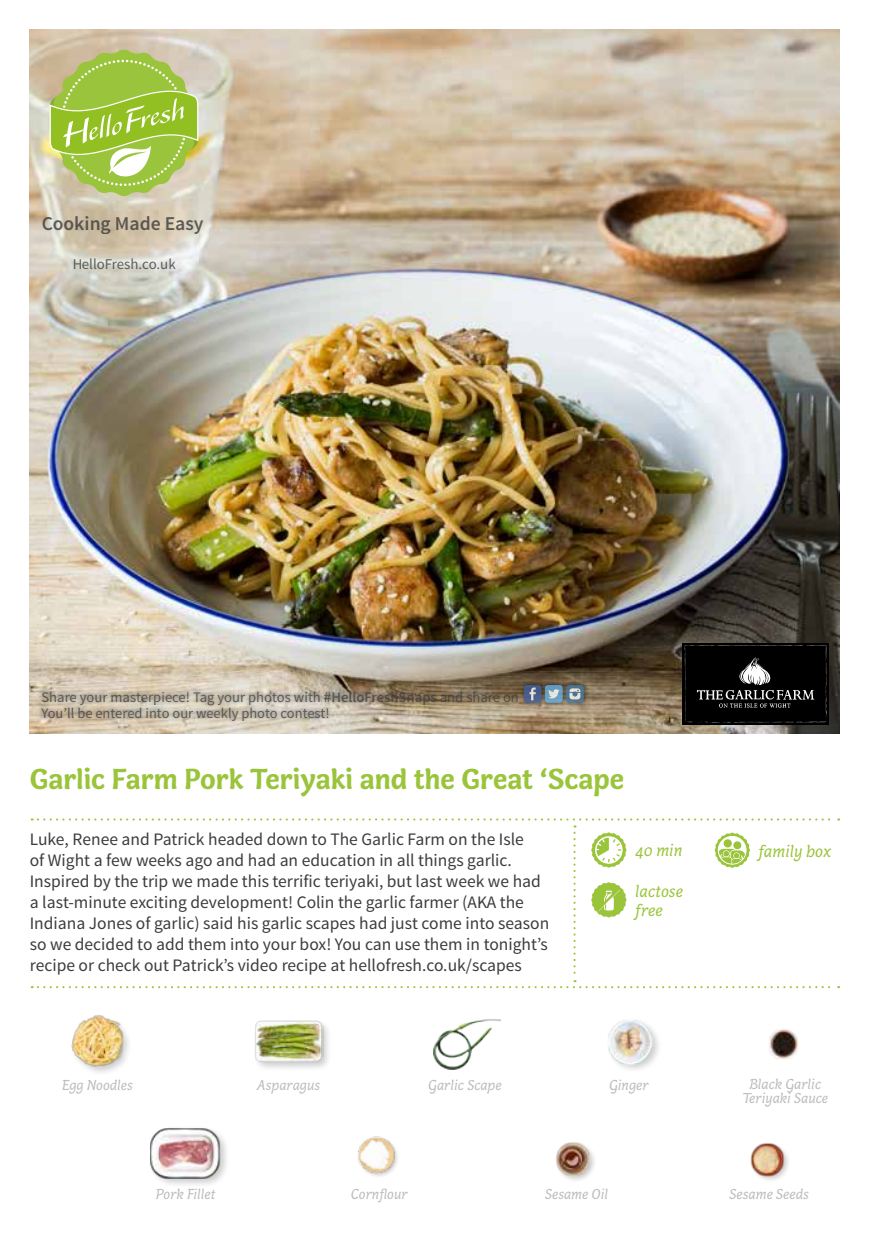
<style>
.page{position:relative;width:869px;height:1241px;background:#fff}
.page>*{position:absolute;margin:0;border:0;box-sizing:border-box;transform-origin:0 0}
.t1{font:700 29.75px "Capucine Basic";letter-spacing:-.005em;color:#9ac43a}
.t2{font:600 19.6px "Source Sans Pro";color:#3c3c3b}
.t3{font:17.5px/21px "Source Sans Pro";color:#3c3c3b}
.t4{font:italic 17.5px/18.6px "Capucine Basic";color:#9ac43a}
.t5{font:italic 14.88px/14.5px "Capucine Basic";color:#bcbcbc;text-align:center}
.t6{font:14.88px "Source Sans Pro";color:#3c3c3b}
.t7{font:14.53px/16.4px "Source Sans Pro";color:#3c3c3b}
.s1{font-weight:600}
</style>
<div class="page">
<img style="left:30px;top:30px;width:808px;height:703px">
<div style="left:37px;top:679px;width:552px;height:47px;background:#000;opacity:.75"></div>
<svg style="left:523px;top:685px;width:18px;height:17px"></svg>
<svg style="left:529px;top:687px;width:6px;height:13px"></svg>
<svg style="left:566px;top:685px;width:17px;height:17px"></svg>
<svg style="left:569px;top:688px;width:11px;height:11px"></svg>
<div style="left:544px;top:685px;width:18px;height:17px;background:#679fc3;border-radius:3px"></div>
<svg style="left:548px;top:689px;width:11px;height:9px"></svg>
<svg style="left:50px;top:50px;width:148px;height:146px;background:#b0c964"></svg>
<div style="left:254px;top:1019px;width:78px;height:53px;background:#000;opacity:.2"></div>
<img style="left:254px;top:1019px;width:69px;height:53px">
<div style="left:148px;top:1124px;width:81px;height:64px;background:#000;opacity:.2"></div>
<img style="left:150px;top:1124px;width:70px;height:63px">
<img style="left:608px;top:1020px;width:51px;height:50px">
<img style="left:555px;top:1142px;width:39px;height:38px">
<img style="left:750px;top:1143px;width:38px;height:37px">
<img style="left:358px;top:1136px;width:40px;height:40px">
<img style="left:71px;top:1015px;width:58px;height:58px">
<svg style="left:32px;top:818px;width:806px;height:170px"></svg>
<img style="left:768px;top:1029px;width:31px;height:31px">
<div style="left:682px;top:642px;width:146px;height:82px;background:#000"></div>
<svg style="left:684px;top:645px;width:142px;height:78px"></svg>
<img style="left:433px;top:1019px;width:67px;height:49px">
<p class="t2" style="left:41px;top:211px;width:163px">Cooking Made Easy</p>
<p class="t6" style="left:72px;top:255px;width:105px">HelloFresh.co.uk</p>
<p class="t7" style="left:41px;top:688px;width:478px">Share your masterpiece! Tag your photos with <span class="s1">#HelloFreshSnaps</span> and share on<br>You’ll be entered into our weekly photo contest!</p>
<h1 class="t1" style="left:30px;top:755px;width:595px">Garlic Farm Pork Teriyaki and the Great ‘Scape</h1>
<p class="t3" style="left:30px;top:828px;width:520px">Luke, Renee and Patrick headed down to The Garlic Farm on the Isle<br>of Wight a few weeks ago and had an education in all things garlic.<br>Inspired by the trip we made this terrific teriyaki, but last week we had a last-minute exciting development! Colin the garlic farmer (AKA the Indiana Jones of garlic) said his garlic scapes had just come into season so we decided to add them into your box! You can use them in tonight’s recipe or check out Patrick’s video recipe at hellofresh.co.uk/scapes</p>
<p class="t4" style="left:635px;top:842px;width:49px">40 min</p>
<p class="t4" style="left:758px;top:842px;width:74px">family box</p>
<p class="t4" style="left:635px;top:882px;width:49px">lactose free</p>
<p class="t5" style="left:62px;top:1078px;width:72px">Egg Noodles</p>
<p class="t5" style="left:257px;top:1078px;width:65px">Asparagus</p>
<p class="t5" style="left:608px;top:1078px;width:41px">Ginger</p>
<p class="t5" style="left:742px;top:1077px;width:87px">Black Garlic<br>Teriyaki Sauce</p>
<p class="t5" style="left:428px;top:1078px;width:75px">Garlic Scape</p>
<p class="t5" style="left:156px;top:1187px;width:61px">Pork Fillet</p>
<p class="t5" style="left:351px;top:1186px;width:58px">Cornflour</p>
<p class="t5" style="left:544px;top:1187px;width:65px">Sesame Oil</p>
<p class="t5" style="left:728px;top:1187px;width:81px">Sesame Seeds</p>
</div>
